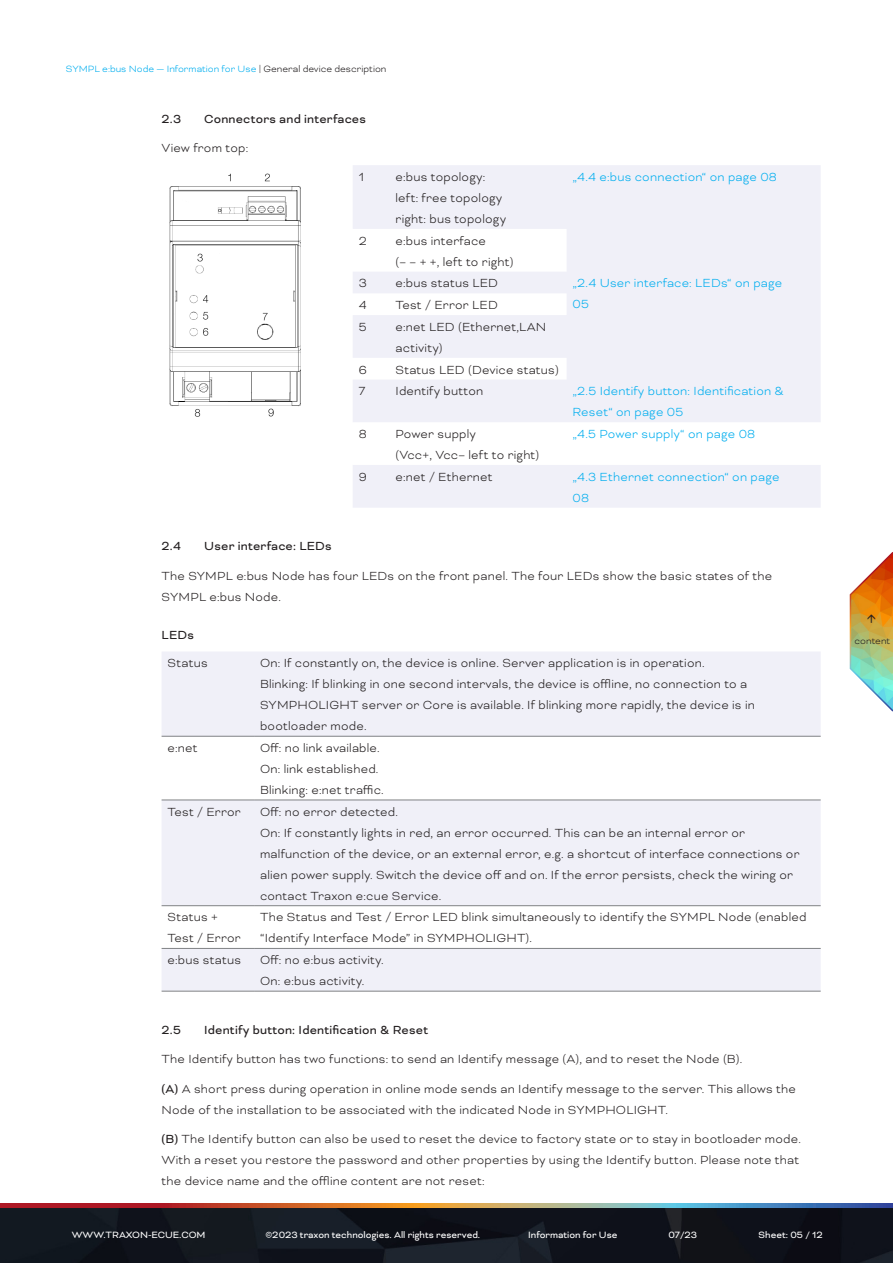
<style>
.page{position:relative;width:893px;height:1263px;background:#fff}
.page>*{position:absolute;margin:0;border:0;box-sizing:border-box;transform-origin:0 0}
.Text_Table{font:300 13.5px/21px "Bicyclette";letter-spacing:.015em;color:#231f20}
.Text__Introductions_Black_Space_before{font:300 13.5px/21px "Bicyclette";letter-spacing:.015em;color:#231f20}
.Text__Introductions_Black{font:300 13.5px/21px "Bicyclette";letter-spacing:.015em;color:#231f20}
.Text__Introductions_Black-2{font:300 13.5px/21px "Bicyclette";letter-spacing:.015em;color:#00aeef}
.Text_Paragraph_Head{font:13.5px "Bicyclette";letter-spacing:.015em;color:#231f20}
.t1{font:10.5px "Bicyclette";color:#fff}
.t2{font:300 10.5px "Bicyclette";color:#00aeef}
.t3{font:300 10.5px "Bicyclette";color:#231f20}
.s1{color:#231f20}
.s2{font-weight:400}
</style>
<div class="page">
<img style="left:0;top:1207px;width:893px;height:56px">
<svg style="left:0;top:1203px;width:893px;height:4px"></svg>
<svg style="left:353px;top:165px;width:468px;height:343px;fill:#f0f0f8"></svg>
<svg style="left:162px;top:652px;width:659px;height:339px;fill:#f0f0f8"></svg>
<hr style="left:162px;top:736px;width:92px;height:1px;background:#808285">
<hr style="left:254px;top:736px;width:567px;height:1px;background:#808285">
<hr style="left:162px;top:800px;width:92px;height:1px;background:#808285">
<hr style="left:162px;top:948px;width:92px;height:1px;background:#808285">
<hr style="left:162px;top:905px;width:92px;height:1px;background:#808285">
<hr style="left:254px;top:905px;width:567px;height:1px;background:#808285">
<hr style="left:254px;top:800px;width:567px;height:1px;background:#808285">
<hr style="left:254px;top:948px;width:567px;height:1px;background:#808285">
<hr style="left:162px;top:991px;width:92px;height:1px;background:#808285">
<hr style="left:254px;top:991px;width:567px;height:1px;background:#808285">
<img style="left:169px;top:173px;width:132px;height:244px">
<svg style="left:781px;top:492px;width:112px;height:273px"></svg>
<p class="t2" style="left:66px;top:63px;width:322px">SYMPL e:bus Node — Information for Use <span class="s1">| General device description</span></p>
<p class="Text_Paragraph_Head" style="left:162px;top:111px;width:21px">2.3</p>
<p class="Text_Paragraph_Head" style="left:204px;top:111px;width:163px">Connectors and interfaces</p>
<p class="Text__Introductions_Black" style="left:162px;top:138px;width:88px">View from top:</p>
<p class="Text_Table" style="left:359px;top:166px;width:7px">1</p>
<p class="Text_Table" style="left:395px;top:166px;width:112px">e:bus topology: left: free topology right: bus topology</p>
<p class="Text__Introductions_Black-2" style="left:573px;top:166px;width:206px">„4.4 e:bus connection“ on page 08</p>
<p class="Text_Table" style="left:359px;top:230px;width:10px">2</p>
<p class="Text_Table" style="left:395px;top:230px;width:120px">e:bus interface<br>(– – + +, left to right)</p>
<p class="Text_Table" style="left:359px;top:273px;width:10px">3</p>
<p class="Text_Table" style="left:395px;top:273px;width:104px">e:bus status LED</p>
<p class="Text__Introductions_Black-2" style="left:573px;top:273px;width:211px">„2.4 User interface: LEDs“ on page</p>
<p class="Text_Table" style="left:359px;top:294px;width:9px">4</p>
<p class="Text_Table" style="left:395px;top:294px;width:104px">Test / Error LED</p>
<p class="Text__Introductions_Black-2" style="left:573px;top:294px;width:18px">05</p>
<p class="Text_Table" style="left:359px;top:316px;width:9px">5</p>
<p class="Text_Table" style="left:395px;top:316px;width:152px">e:net LED (Ethernet,LAN activity)</p>
<p class="Text_Table" style="left:359px;top:359px;width:10px">6</p>
<p class="Text_Table" style="left:395px;top:359px;width:165px">Status LED (Device status)</p>
<p class="Text_Table" style="left:359px;top:381px;width:8px">7</p>
<p class="Text_Table" style="left:395px;top:381px;width:89px">Identify button</p>
<p class="Text__Introductions_Black-2" style="left:573px;top:381px;width:213px">„2.5 Identify button: Identification &amp;<br>Reset“ on page 05</p>
<p class="Text_Table" style="left:359px;top:423px;width:10px">8</p>
<p class="Text_Table" style="left:395px;top:423px;width:145px">Power supply<br>(Vcc+, Vcc– left to right)</p>
<p class="Text__Introductions_Black-2" style="left:573px;top:423px;width:184px">„4.5 Power supply“ on page 08</p>
<p class="Text_Table" style="left:359px;top:466px;width:10px">9</p>
<p class="Text_Table" style="left:395px;top:466px;width:99px">e:net / Ethernet</p>
<p class="Text__Introductions_Black-2" style="left:573px;top:466px;width:208px">„4.3 Ethernet connection“ on page<br>08</p>
<p class="Text_Paragraph_Head" style="left:162px;top:538px;width:21px">2.4</p>
<p class="Text_Paragraph_Head" style="left:204px;top:538px;width:129px">User interface: LEDs</p>
<p class="Text__Introductions_Black" style="left:162px;top:565px;width:612px">The SYMPL e:bus Node has four LEDs on the front panel. The four LEDs show the basic states of the<br>SYMPL e:bus Node.</p>
<p class="Text_Paragraph_Head" style="left:162px;top:627px;width:34px">LEDs</p>
<p class="Text_Table" style="left:168px;top:652px;width:42px">Status</p>
<p class="Text_Table" style="left:260px;top:652px;width:496px">On: If constantly on, the device is online. Server application is in operation.<br>Blinking: If blinking in one second intervals, the device is offline, no connection to a SYMPHOLIGHT server or Core is available. If blinking more rapidly, the device is in bootloader mode.</p>
<p class="Text_Table" style="left:168px;top:737px;width:32px">e:net</p>
<p class="Text_Table" style="left:260px;top:737px;width:125px">Off: no link available.<br>On: link established.<br>Blinking: e:net traffic.</p>
<p class="Text_Table" style="left:168px;top:801px;width:75px">Test / Error</p>
<p class="Text_Table" style="left:260px;top:801px;width:541px">Off: no error detected.<br>On: If constantly lights in red, an error occurred. This can be an internal error or malfunction of the device, or an external error, e.g. a shortcut of interface connections or alien power supply. Switch the device off and on. If the error persists, check the wiring or contact Traxon e:cue Service.</p>
<p class="Text_Table" style="left:168px;top:907px;width:75px">Status +<br>Test / Error</p>
<p class="Text_Table" style="left:260px;top:907px;width:548px">The Status and Test / Error LED blink simultaneously to identify the SYMPL Node (enabled “Identify Interface Mode” in SYMPHOLIGHT).</p>
<p class="Text_Table" style="left:168px;top:949px;width:75px">e:bus status</p>
<p class="Text_Table" style="left:260px;top:949px;width:125px">Off: no e:bus activity.<br>On: e:bus activity.</p>
<p class="Text_Paragraph_Head" style="left:162px;top:1022px;width:21px">2.5</p>
<p class="Text_Paragraph_Head" style="left:204px;top:1022px;width:226px">Identify button: Identification &amp; Reset</p>
<p class="Text__Introductions_Black" style="left:162px;top:1049px;width:582px">The Identify button has two functions: to send an Identify message (A), and to reset the Node (B).</p>
<p class="Text__Introductions_Black_Space_before" style="left:162px;top:1078px;width:636px"><span class="s2">(A)</span> A short press during operation in online mode sends an Identify message to the server. This allows the<br>Node of the installation to be associated with the indicated Node in SYMPHOLIGHT.</p>
<p class="Text__Introductions_Black_Space_before" style="left:162px;top:1129px;width:641px"><span class="s2">(B)</span> The Identify button can also be used to reset the device to factory state or to stay in bootloader mode.<br>With a reset you restore the password and other properties by using the Identify button. Please note that the device name and the offline content are not reset:</p>
<p class="t1" style="left:72px;top:1229px;width:135px">WWW.TRAXON-ECUE.COM</p>
<p class="t1" style="left:265px;top:1229px;width:216px">©2023 traxon technologies. All rights reserved.</p>
<p class="t1" style="left:528px;top:1229px;width:91px">Information for Use</p>
<p class="t1" style="left:668px;top:1229px;width:30px">07/23</p>
<p class="t1" style="left:759px;top:1229px;width:66px">Sheet: 05 / 12</p>
<p class="t3" style="left:855px;top:634px;width:37px">content</p>
</div>
